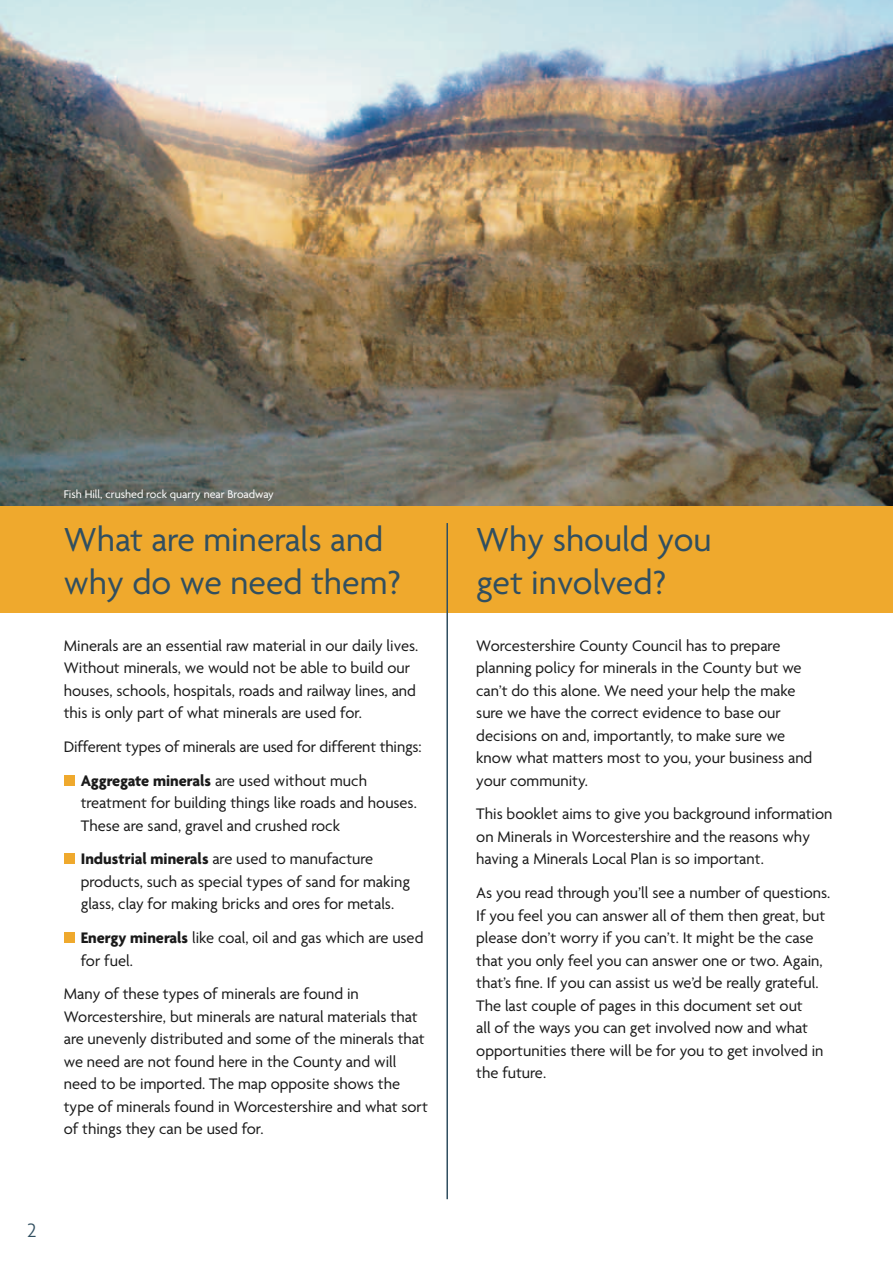
<style>
.page{position:relative;width:893px;height:1263px;background:#fff}
.page>*{position:absolute;margin:0;border:0;box-sizing:border-box;transform-origin:0 0}
.t1{font:36px/43.2px "Agenda";color:#314f60}
.t2{font:300 21px "Agenda";color:#314f60}
.t3{font:16.5px/22.5px "Agenda";color:#1a1a1a}
.t4{font:12px "Agenda";color:#fff}
.s1{font-weight:700}
</style>
<div class="page">
<img style="left:0;top:0;width:893px;height:506px">
<div style="left:0;top:506px;width:893px;height:106px;background:#efa92d"></div>
<hr style="left:446px;top:523px;width:2px;height:676px;background:#314f60">
<div style="left:64px;top:775px;width:10px;height:10px;background:#efa92d"></div>
<div style="left:64px;top:854px;width:10px;height:10px;background:#efa92d"></div>
<div style="left:64px;top:932px;width:10px;height:11px;background:#efa92d"></div>
<p class="t4" style="left:64px;top:486px;width:212px">Fish Hill, crushed rock quarry near Broadway</p>
<h1 class="t1" style="left:64px;top:517px;width:339px">What are minerals and why do we need them?</h1>
<h1 class="t1" style="left:476px;top:517px;width:237px">Why should you get involved?</h1>
<p class="t3" style="left:64px;top:634px;width:356px">Minerals are an essential raw material in our daily lives.<br>Without minerals, we would not be able to build our houses, schools, hospitals, roads and railway lines, and this is only part of what minerals are used for.</p>
<p class="t3" style="left:81px;top:729px;width:342px;line-height:33.8px;text-indent:-17px">Different types of minerals are used for different things:<br><span class="s1">Aggregate minerals</span> are used without much</p>
<p class="t3" style="left:81px;top:791px;width:338px">treatment for building things like roads and houses.<br>These are sand, gravel and crushed rock</p>
<p class="t3" style="left:81px;top:847px;width:331px"><span class="s1">Industrial minerals</span> are used to manufacture products, such as special types of sand for making glass, clay for making bricks and ores for metals.</p>
<p class="t3" style="left:81px;top:926px;width:344px"><span class="s1">Energy minerals</span> like coal, oil and gas which are used for fuel.</p>
<p class="t3" style="left:64px;top:982px;width:366px">Many of these types of minerals are found in Worcestershire, but minerals are natural materials that are unevenly distributed and some of the minerals that we need are not found here in the County and will need to be imported. The map opposite shows the type of minerals found in Worcestershire and what sort of things they can be used for.</p>
<p class="t3" style="left:476px;top:634px;width:338px">Worcestershire County Council has to prepare planning policy for minerals in the County but we can’t do this alone. We need your help the make sure we have the correct evidence to base our decisions on and, importantly, to make sure we know what matters most to you, your business and your community.</p>
<p class="t3" style="left:476px;top:802px;width:358px">This booklet aims to give you background information on Minerals in Worcestershire and the reasons why having a Minerals Local Plan is so important.</p>
<p class="t3" style="left:476px;top:881px;width:356px">As you read through you’ll see a number of questions.<br>If you feel you can answer all of them then great, but please don’t worry if you can’t. It might be the case that you only feel you can answer one or two. Again, that’s fine. If you can assist us we’d be really grateful.<br>The last couple of pages in this document set out<br>all of the ways you can get involved now and what opportunities there will be for you to get involved in the future.</p>
<p class="t2" style="left:27px;top:1217px;width:11px">2</p>
</div>
